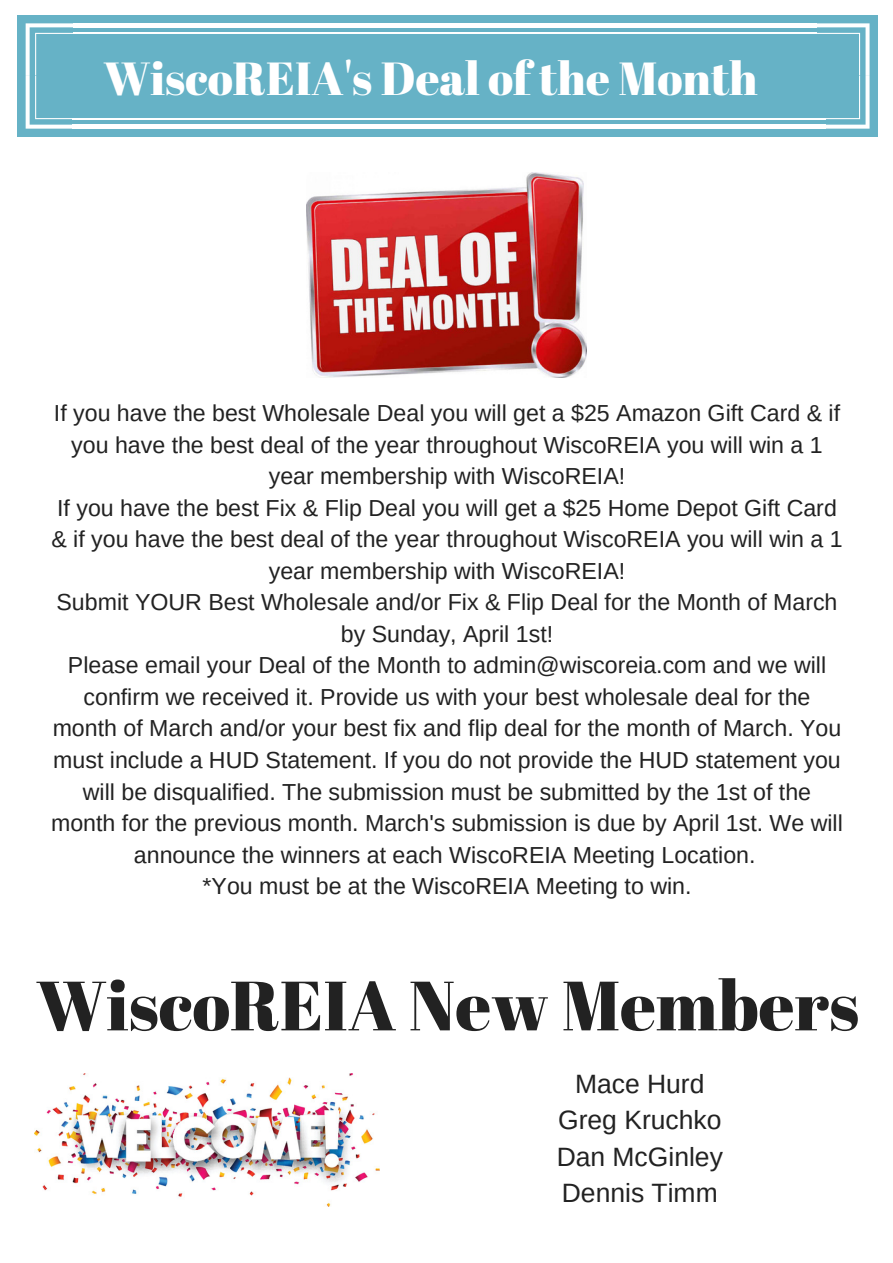
<style>
.page{position:relative;width:893px;height:1263px;background:#fff}
.page>*{position:absolute;margin:0;border:0;box-sizing:border-box;transform-origin:0 0}
.t1{font:69.6px "Abril Fatface";color:#222}
.t2{font:52.95px "Abril Fatface";color:#fff}
.t3{font:46.35px "Abril Fatface";color:#fff}
.t4{font:26.55px/36px "Arimo";color:#222;text-align:center}
.t5{font:23.25px/31.5px "Arimo";color:#222;text-align:center}
</style>
<div class="page">
<div style="left:17px;top:15px;width:61px;height:61px;background:#66b2c6"></div>
<div style="left:77px;top:15px;width:749px;height:61px;background:#66b2c6"></div>
<hr style="left:73px;top:33px;width:749px;height:1px;background:#fff">
<hr style="left:73px;top:23px;width:749px;height:4px;background:#fff">
<div style="left:817px;top:15px;width:61px;height:61px;background:#66b2c6"></div>
<div style="left:17px;top:76px;width:61px;height:61px;background:#66b2c6"></div>
<svg style="left:26px;top:23px;width:52px;height:106px"></svg>
<div style="left:817px;top:76px;width:61px;height:61px;background:#66b2c6"></div>
<svg style="left:817px;top:23px;width:52px;height:106px"></svg>
<div style="left:75px;top:75px;width:749px;height:62px;background:#66b2c6"></div>
<hr style="left:73px;top:118px;width:753px;height:1px;background:#fff">
<hr style="left:73px;top:125px;width:753px;height:4px;background:#fff">
<img style="left:35px;top:1073px;width:344px;height:133px">
<img style="left:306px;top:172px;width:281px;height:205px">
<h2 class="t2" style="left:57px;top:40px;width:749px">WiscoREIA's Deal of the Month</h2>
<h3 class="t3" style="left:104px;top:46px;width:656px">WiscoREIA's Deal of the Month</h3>
<p class="t5" style="left:51px;top:397px;width:793px">If you have the best Wholesale Deal you will get a $25 Amazon Gift Card &amp; if you have the best deal of the year throughout WiscoREIA you will win a 1 year membership with WiscoREIA!<br>If you have the best Fix &amp; Flip Deal you will get a $25 Home Depot Gift Card &amp; if you have the best deal of the year throughout WiscoREIA you will win a 1 year membership with WiscoREIA!<br>Submit YOUR Best Wholesale and/or Fix &amp; Flip Deal for the Month of March by Sunday, April 1st!<br>Please email your Deal of the Month to admin@wiscoreia.com and we will confirm we received it. Provide us with your best wholesale deal for the month of March and/or your best fix and flip deal for the month of March. You must include a HUD Statement. If you do not provide the HUD statement you will be disqualified. The submission must be submitted by the 1st of the month for the previous month. March's submission is due by April 1st. We will announce the winners at each WiscoREIA Meeting Location.<br>*You must be at the WiscoREIA Meeting to win.</p>
<h1 class="t1" style="left:36px;top:957px;width:825px">WiscoREIA New Members</h1>
<p class="t4" style="left:557px;top:1066px;width:168px">Mace Hurd<br>Greg Kruchko<br>Dan McGinley<br>Dennis Timm</p>
</div>
